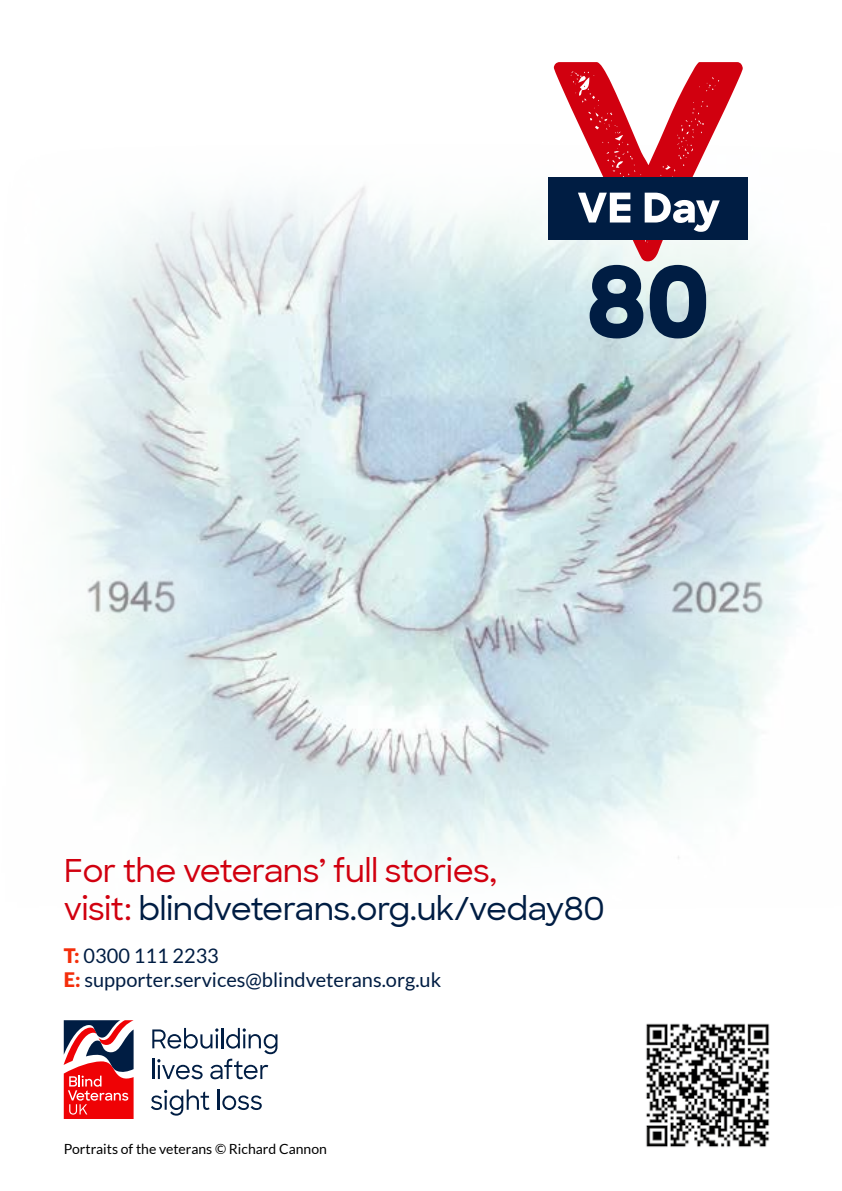
<style>
.page{position:relative;width:842px;height:1191px;background:#fff}
.page>*{position:absolute;margin:0;border:0;box-sizing:border-box;transform-origin:0 0}
.t1{font:500 32px/38.4px "Sharp Sans";letter-spacing:-.02em;color:#d1000f}
.t2{font:20px/24px "Lato";color:#001d43}
.t3{font:14px "Lato";color:#000}
.s1{color:#001d43}
.s2{font-weight:900;color:#f42e0b}
</style>
<div class="page">
<img style="left:51px;top:177px;width:773px;height:699px">
<svg style="left:63px;top:1020px;width:1px;height:99px"></svg>
<svg style="left:64px;top:1020px;width:70px;height:99px"></svg>
<svg style="left:152px;top:1028px;width:125px;height:51px"></svg>
<svg style="left:151px;top:1089px;width:59px;height:26px"></svg>
<hr style="left:217px;top:1089px;width:3px;height:20px;background:#001d43">
<svg style="left:222px;top:1095px;width:40px;height:15px"></svg>
<div style="left:548px;top:178px;width:200px;height:62px;background:#001d43"></div>
<svg style="left:554px;top:62px;width:189px;height:276px"></svg>
<img style="left:43px;top:543px;width:170px;height:108px;border-radius:54px">
<img style="left:632px;top:544px;width:170px;height:108px;border-radius:54px">
<img style="left:646px;top:1023px;width:124px;height:124px">
<p class="t1" style="left:64px;top:849px;width:543px">For the veterans’ full stories,<br>visit: <span class="s1">blindveterans.org.uk/veday80</span></p>
<p class="t2" style="left:64px;top:944px;width:379px"><span class="s2">T:</span> 0300 111 2233<br><span class="s2">E:</span> supporter.services@blindveterans.org.uk</p>
<p class="t3" style="left:64px;top:1141px;width:265px">Portraits of the veterans © Richard Cannon</p>
</div>
